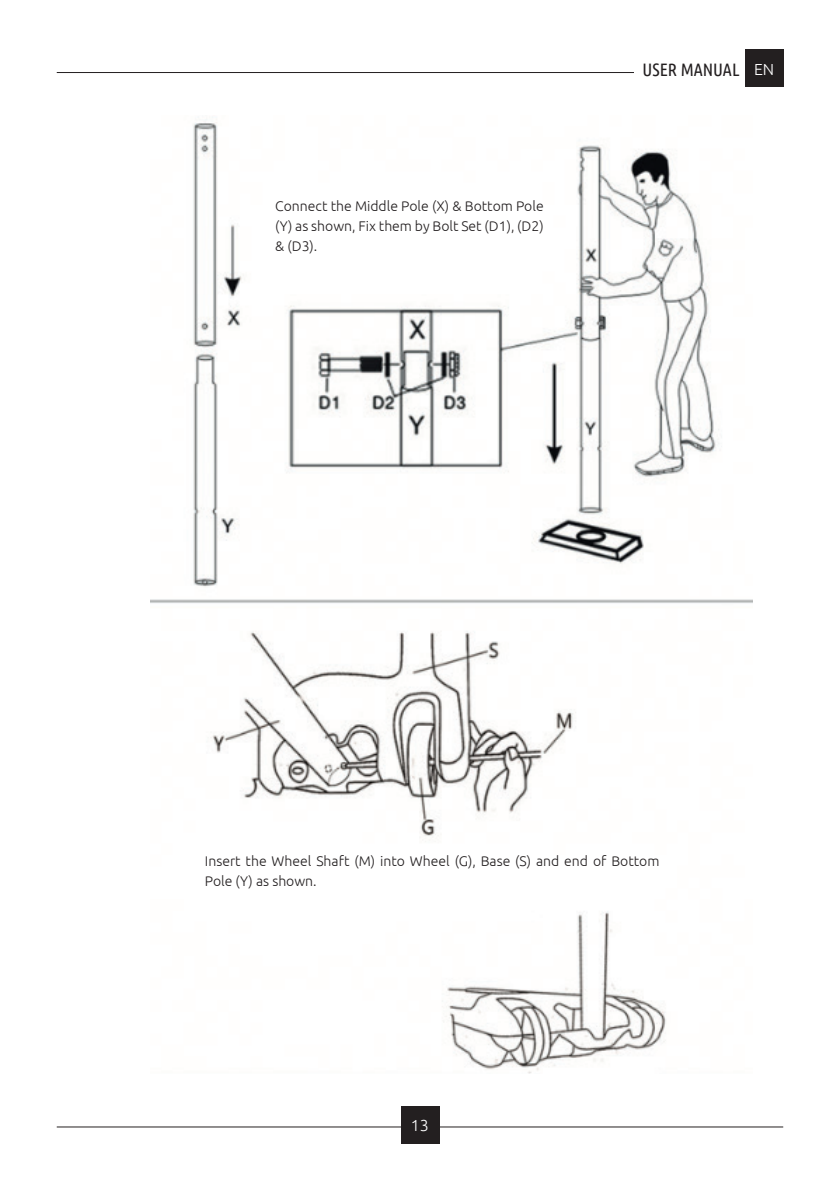
<style>
.page{position:relative;width:840px;height:1191px;background:#fff}
.page>*{position:absolute;margin:0;border:0;box-sizing:border-box;transform-origin:0 0}
.t1{font:18px "Ubuntu Condensed";color:#231f20}
.t2{font:300 16px "Ubuntu";color:#fff}
.t3{font:300 14px/19.8px "Ubuntu";color:#231f20;text-align:justify}
.s1{font-family:"Ubuntu";font-weight:300;font-size:16px;color:#fff}
</style>
<div class="page">
<hr style="left:57px;top:72px;width:725px;height:1px;background:#231f20">
<div style="left:744px;top:49px;width:38px;height:38px;background:#231f20"></div>
<div style="left:634px;top:49px;width:110px;height:36px;background:#fff"></div>
<hr style="left:57px;top:1126px;width:725px;height:1px;background:#231f20">
<div style="left:401px;top:1106px;width:38px;height:37px;background:#231f20"></div>
<img style="left:150px;top:119px;width:602px;height:954px">
<p class="t3" style="left:275px;top:196px;width:270px">Connect the Middle Pole (X) &amp; Bottom Pole (Y) as shown, Fix them by Bolt Set (D1), (D2) &amp; (D3).</p>
<p class="t1" style="left:642px;top:58px;width:133px">USER MANUAL <span class="s1">EN</span></p>
<p class="t3" style="left:205px;top:850px;width:456px">Insert the Wheel Shaft (M) into Wheel (G), Base (S) and end of Bottom<br>Pole (Y) as shown.</p>
<p class="t2" style="left:411px;top:1115px;width:20px">13</p>
</div>
